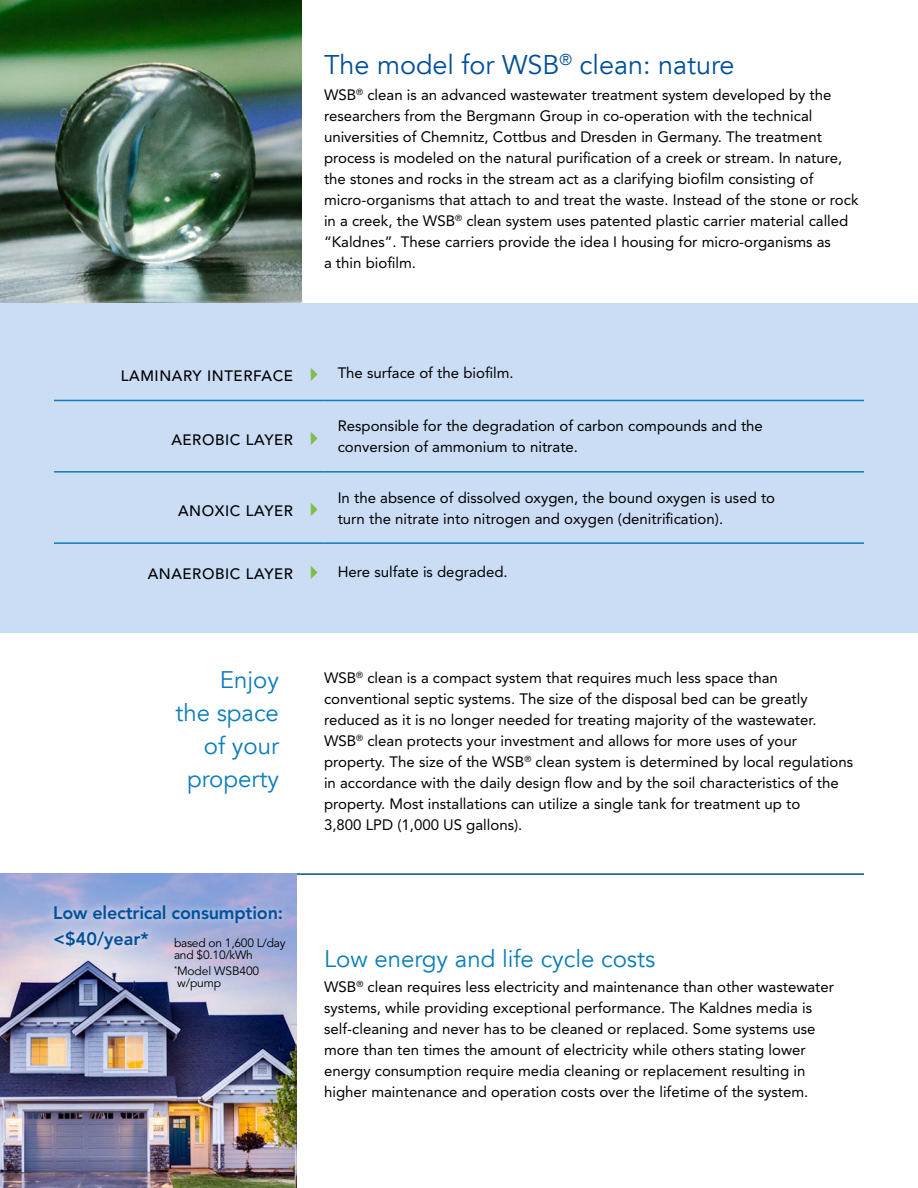
<style>
.page{position:relative;width:918px;height:1188px;background:#fff}
.page>*{position:absolute;margin:0;border:0;box-sizing:border-box;transform-origin:0 0}
.t1{font:27px "Avenir LT";color:#005098}
.t2{font:24px/33px "Avenir LT";color:#0b7dbb;text-align:right}
.t3{font:800 18px/25.5px "Avenir LT Std";letter-spacing:-.01em;color:#005098}
.t4{font:15px/21px "Avenir LT Std";color:#000}
.t5{font:500 15px "Avenir LT Std";letter-spacing:.04em;color:#000}
.t6{font:12px/12px "Avenir LT Std";letter-spacing:-.02em;color:#000}
.s1{font-weight:500}
.s2{color:#7ebc42}
</style>
<div class="page">
<img style="left:0;top:0;width:302px;height:303px">
<div style="left:0;top:303px;width:918px;height:329px;background:#caddf4"></div>
<hr style="left:54px;top:400px;width:270px;height:1px;background:#0b7dbb">
<hr style="left:54px;top:471px;width:270px;height:2px;background:#0b7dbb">
<hr style="left:324px;top:400px;width:540px;height:1px;background:#0b7dbb">
<hr style="left:324px;top:471px;width:540px;height:2px;background:#0b7dbb">
<hr style="left:54px;top:542px;width:270px;height:2px;background:#0b7dbb">
<hr style="left:324px;top:542px;width:540px;height:2px;background:#0b7dbb">
<img style="left:0;top:873px;width:297px;height:315px">
<div style="left:45px;top:897px;width:246px;height:62px;background:#fff;opacity:.75"></div>
<hr style="left:297px;top:873px;width:567px;height:2px;background:#005098">
<h1 class="t1" style="left:324px;top:50px;width:412px">The model for WSB<sup>®</sup> clean: nature</h1>
<p class="t4" style="left:324px;top:84px;width:536px">WSB<sup>®</sup> clean is an advanced wastewater treatment system developed by the researchers from the Bergmann Group in co-operation with the technical universities of Chemnitz, Cottbus and Dresden in Germany. The treatment process is modeled on the natural purification of a creek or stream. In nature, the stones and rocks in the stream act as a clarifying biofilm consisting of micro-organisms that attach to and treat the waste. Instead of the stone or rock in a creek, the WSB<sup>®</sup> clean system uses patented plastic carrier material called “Kaldnes”. These carriers provide the idea I housing for micro-organisms as<br>a thin biofilm.</p>
<p class="t4" style="left:121px;top:363px;width:394px"><span class="s1">LAMINARY INTERFACE</span> <span class="s2">✔</span> The surface of the biofilm.</p>
<p class="t5" style="left:171px;top:431px;width:154px">AEROBIC LAYER <span class="s2">✔</span></p>
<p class="t4" style="left:338px;top:416px;width:427px">Responsible for the degradation of carbon compounds and the conversion of ammonium to nitrate.</p>
<p class="t5" style="left:178px;top:502px;width:148px">ANOXIC LAYER <span class="s2">✔</span></p>
<p class="t4" style="left:338px;top:487px;width:439px">In the absence of dissolved oxygen, the bound oxygen is used to turn the nitrate into nitrogen and oxygen (denitrification).</p>
<p class="t4" style="left:148px;top:561px;width:362px"><span class="s1">ANAEROBIC LAYER</span> <span class="s2">✔</span> Here sulfate is degraded.</p>
<h2 class="t2" style="left:175px;top:664px;width:105px">Enjoy<br>the space of your property</h2>
<p class="t3" style="left:53px;top:901px;width:231px">Low electrical consumption: &lt;$40/year*</p>
<p class="t6" style="left:174px;top:937px;width:113px">based on 1,600 L/day and $0.10/kWh</p>
<p class="t6" style="left:174px;top:966px;width:87px"><sup>*</sup>Model WSB400 w/pump</p>
<p class="t4" style="left:324px;top:667px;width:531px">WSB<sup>®</sup> clean is a compact system that requires much less space than conventional septic systems. The size of the disposal bed can be greatly reduced as it is no longer needed for treating majority of the wastewater.<br>WSB<sup>®</sup> clean protects your investment and allows for more uses of your property. The size of the WSB<sup>®</sup> clean system is determined by local regulations in accordance with the daily design flow and by the soil characteristics of the property. Most installations can utilize a single tank for treatment up to<br>3,800 LPD (1,000 US gallons).</p>
<h2 class="t2" style="left:324px;top:943px;width:333px">Low energy and life cycle costs</h2>
<p class="t4" style="left:324px;top:977px;width:512px">WSB<sup>®</sup> clean requires less electricity and maintenance than other wastewater systems, while providing exceptional performance. The Kaldnes media is self-cleaning and never has to be cleaned or replaced. Some systems use more than ten times the amount of electricity while others stating lower energy consumption require media cleaning or replacement resulting in higher maintenance and operation costs over the lifetime of the system.</p>
</div>
